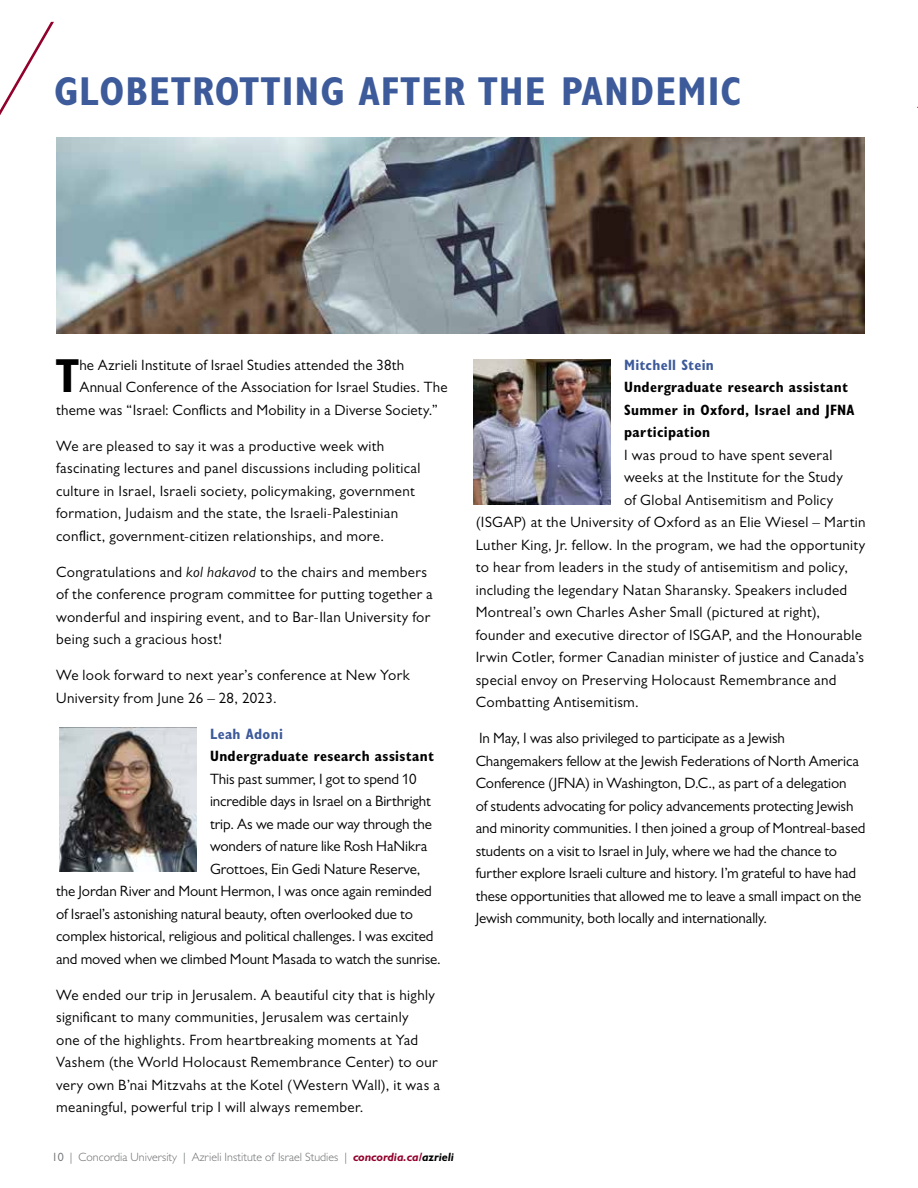
<style>
.page{position:relative;width:918px;height:1188px;background:#fff}
.page>*{position:absolute;margin:0;border:0;box-sizing:border-box;transform-origin:0 0}
.t1{font:700 condensed 48px "Gill Sans MT Pro";color:#000}
.t2{font:700 condensed 40.5px "Gill Sans MT Pro";letter-spacing:.025em;color:#3d5a9a}
.t3{font:15px/22.5px "Gill Sans MT Pro";letter-spacing:.015em;color:#000}
.t4{font:15px/22.5px "Gill Sans MT Pro";letter-spacing:-.01em;color:#000}
.t5{font:15px "Gill Sans MT Pro";letter-spacing:-.005em;color:#000}
.t6{font:700 condensed 15px/22.5px "Gill Sans MT Pro";letter-spacing:.02em;color:#000}
.t7{font:700 condensed 15px "Gill Sans MT Pro";letter-spacing:.02em;color:#3d5a9a}
.t8{font:300 12px "Gill Sans MT Pro";color:#6d6e71}
.s1{font-style:italic}
.s2{font-weight:400}
.s3{font-weight:700;font-style:italic;color:#92002c}
.s4{font-weight:700;font-style:italic;color:#000}
</style>
<div class="page">
<img style="left:56px;top:137px;width:809px;height:197px">
<svg style="left:0;top:21px;width:57px;height:279px"></svg>
<img style="left:473px;top:360px;width:138px;height:144px">
<img style="left:59px;top:727px;width:138px;height:145px">
<h2 class="t2" style="left:54px;top:67px;width:689px">GLOBETROTTING AFTER THE PANDEMIC</h2>
<h1 class="t1" style="left:55px;top:348px;width:25px">T</h1>
<p class="t3" style="left:79px;top:353px;width:326px">he Azrieli Institute of Israel Studies attended the 38th</p>
<p class="t3" style="left:79px;top:376px;width:370px">Annual Conference of the Association for Israel Studies. The</p>
<p class="t3" style="left:56px;top:398px;width:383px">theme was “Israel: Conflicts and Mobility in a Diverse Society.”</p>
<p class="t3" style="left:56px;top:434px;width:366px">We are pleased to say it was a productive week with fascinating lectures and panel discussions including political culture in Israel, Israeli society, policymaking, government formation, Judaism and the state, the Israeli-Palestinian conflict, government-citizen relationships, and more.</p>
<p class="t3" style="left:56px;top:560px;width:378px">Congratulations and <span class="s1">kol hakavod</span> to the chairs and members of the conference program committee for putting together a wonderful and inspiring event, and to Bar-Ilan University for being such a gracious host!</p>
<p class="t3" style="left:56px;top:664px;width:355px">We look forward to next year’s conference at New York<br>University from June 26 – 28, 2023.</p>
<p class="t7" style="left:210px;top:725px;width:74px">Leah Adoni</p>
<p class="t6" style="left:210px;top:745px;width:225px">Undergraduate research assistant</p>
<p class="t4" style="left:210px;top:767px;width:208px">This past summer, I got to spend 10</p>
<p class="t4" style="left:210px;top:790px;width:222px">incredible days in Israel on a Birthright</p>
<p class="t5" style="left:210px;top:815px;width:223px">trip. As we made our way through the</p>
<p class="t4" style="left:210px;top:835px;width:219px">wonders of nature like Rosh HaNikra</p>
<p class="t4" style="left:210px;top:857px;width:212px">Grottoes, Ein Gedi Nature Reserve,</p>
<p class="t5" style="left:56px;top:882px;width:377px">the Jordan River and Mount Hermon, I was once again reminded</p>
<p class="t5" style="left:56px;top:905px;width:358px">of Israel’s astonishing natural beauty, often overlooked due to</p>
<p class="t4" style="left:56px;top:925px;width:379px">complex historical, religious and political challenges. I was excited</p>
<p class="t5" style="left:56px;top:950px;width:386px">and moved when we climbed Mount Masada to watch the sunrise.</p>
<p class="t3" style="left:56px;top:983px;width:385px">We ended our trip in Jerusalem. A beautiful city that is highly significant to many communities, Jerusalem was certainly<br>one of the highlights. From heartbreaking moments at Yad Vashem (the World Holocaust Remembrance Center) to our very own B’nai Mitzvahs at the Kotel (Western Wall), it was a meaningful, powerful trip I will always remember.</p>
<p class="t8" style="left:52px;top:1150px;width:404px"><span class="s2">10</span> | Concordia University | Azrieli Institute of Israel Studies | <span class="s3">concordia.ca/</span><span class="s4">azrieli</span></p>
<p class="t7" style="left:624px;top:356px;width:91px">Mitchell Stein</p>
<p class="t6" style="left:624px;top:376px;width:232px">Undergraduate research assistant<br>Summer in Oxford, Israel and JFNA participation</p>
<p class="t3" style="left:624px;top:443px;width:210px">I was proud to have spent several</p>
<p class="t3" style="left:624px;top:466px;width:220px">weeks at the Institute for the Study</p>
<p class="t3" style="left:624px;top:488px;width:211px">of Global Antisemitism and Policy</p>
<p class="t3" style="left:476px;top:511px;width:391px">(ISGAP) at the University of Oxford as an Elie Wiesel – Martin</p>
<p class="t3" style="left:476px;top:533px;width:391px">Luther King, Jr. fellow. In the program, we had the opportunity</p>
<p class="t3" style="left:476px;top:556px;width:374px">to hear from leaders in the study of antisemitism and policy,</p>
<p class="t3" style="left:476px;top:578px;width:373px">including the legendary Natan Sharansky. Speakers included</p>
<p class="t3" style="left:476px;top:601px;width:346px">Montreal’s own Charles Asher Small (pictured at right),</p>
<p class="t3" style="left:476px;top:623px;width:388px">founder and executive director of ISGAP, and the Honourable</p>
<p class="t3" style="left:476px;top:646px;width:390px">Irwin Cotler, former Canadian minister of justice and Canada’s</p>
<p class="t3" style="left:476px;top:668px;width:362px">special envoy on Preserving Holocaust Remembrance and</p>
<p class="t3" style="left:476px;top:691px;width:165px">Combatting Antisemitism.</p>
<p class="t4" style="left:476px;top:727px;width:391px">In May, I was also privileged to participate as a Jewish Changemakers fellow at the Jewish Federations of North America Conference (JFNA) in Washington, D.C., as part of a delegation<br>of students advocating for policy advancements protecting Jewish and minority communities. I then joined a group of Montreal-based students on a visit to Israel in July, where we had the chance to further explore Israeli culture and history. I’m grateful to have had these opportunities that allowed me to leave a small impact on the Jewish community, both locally and internationally.</p>
</div>
